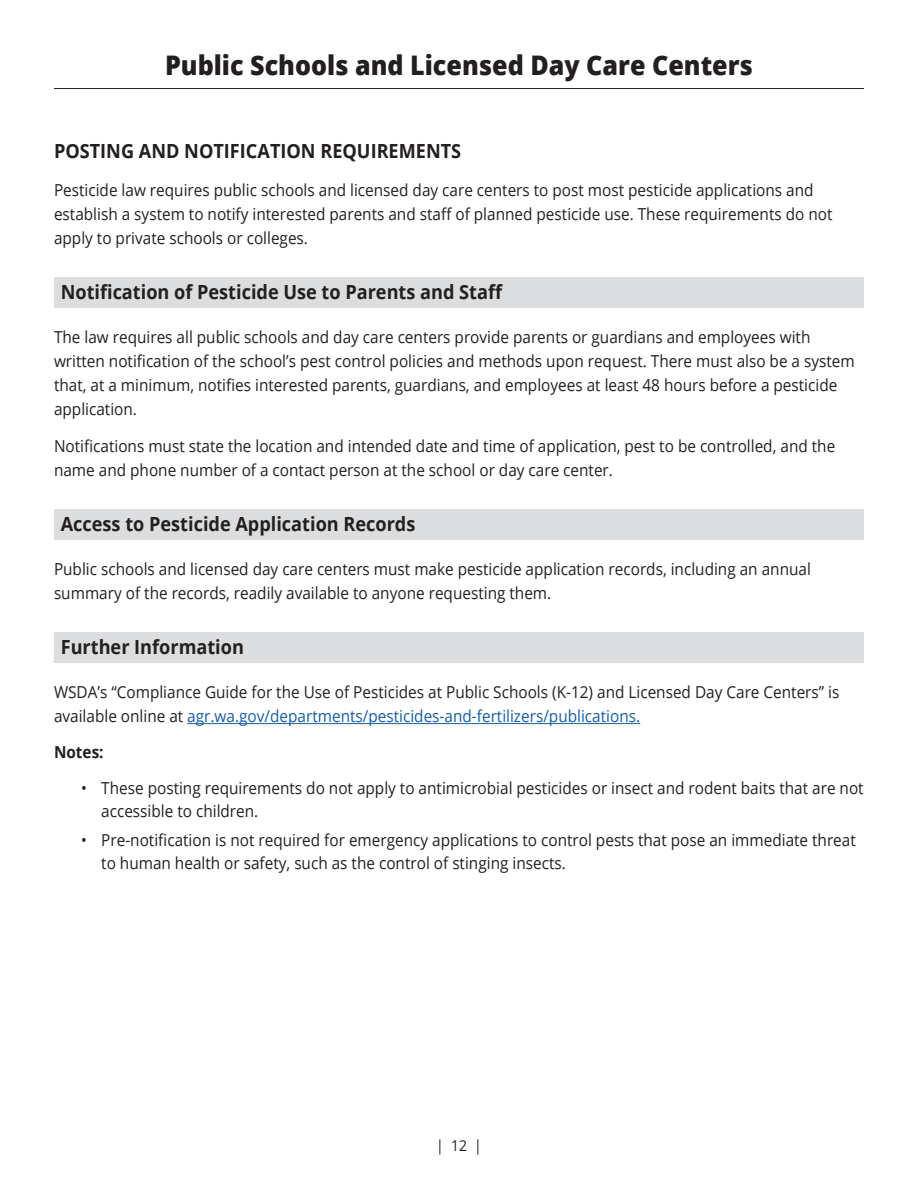
<style>
.page{position:relative;width:918px;height:1188px;background:#fff}
.page>*{position:absolute;margin:0;border:0;box-sizing:border-box;transform-origin:0 0}
.t1{font:800 27px "Open Sans";color:#231f20;scale:.93 1}
.t2{font:700 19.5px "Open Sans";color:#231f20;scale:.93 1}
.t3{font:16.5px/24px "Open Sans";color:#231f20;scale:.93 1}
.t4{font:700 16.5px "Open Sans";color:#231f20;scale:.93 1}
.t5{font:15px "Open Sans";color:#231f20;scale:.93 1}
.s1{color:#175d9e}
</style>
<div class="page">
<hr style="left:54px;top:88px;width:810px;height:1px;background:#231f20">
<div style="left:54px;top:277px;width:810px;height:31px;background:#dcdddf"></div>
<div style="left:54px;top:509px;width:810px;height:31px;background:#dcdddf"></div>
<div style="left:54px;top:632px;width:810px;height:31px;background:#dcdddf"></div>
<hr style="left:187px;top:723px;width:453px;height:1px;background:#175d9e">
<h1 class="t1" style="left:165px;top:44px;width:634px">Public Schools and Licensed Day Care Centers</h1>
<p class="t2" style="left:54px;top:138px;width:439px">POSTING AND NOTIFICATION REQUIREMENTS</p>
<p class="t3" style="left:54px;top:177px;width:839px">Pesticide law requires public schools and licensed day care centers to post most pesticide applications and establish a system to notify interested parents and staff of planned pesticide use. These requirements do not apply to private schools or colleges.</p>
<p class="t2" style="left:61px;top:278px;width:477px">Notification of Pesticide Use to Parents and Staff</p>
<p class="t3" style="left:54px;top:324px;width:863px">The law requires all public schools and day care centers provide parents or guardians and employees with written notification of the school’s pest control policies and methods upon request. There must also be a system that, at a minimum, notifies interested parents, guardians, and employees at least 48 hours before a pesticide application.</p>
<p class="t3" style="left:54px;top:434px;width:842px">Notifications must state the location and intended date and time of application, pest to be controlled, and the name and phone number of a contact person at the school or day care center.</p>
<p class="t2" style="left:61px;top:510px;width:383px">Access to Pesticide Application Records</p>
<p class="t3" style="left:54px;top:557px;width:815px">Public schools and licensed day care centers must make pesticide application records, including an annual summary of the records, readily available to anyone requesting them.</p>
<p class="t2" style="left:61px;top:633px;width:199px">Further Information</p>
<p class="t3" style="left:54px;top:680px;width:846px">WSDA’s “Compliance Guide for the Use of Pesticides at Public Schools (K-12) and Licensed Day Care Centers” is available online at <span class="s1">agr.wa.gov/departments/pesticides-and-fertilizers/publications.</span></p>
<p class="t4" style="left:54px;top:741px;width:55px">Notes:</p>
<p class="t3" style="left:101px;top:777px;width:821px;line-height:22.5px;text-indent:-20px">• These posting requirements do not apply to antimicrobial pesticides or insect and rodent baits that are not accessible to children.</p>
<p class="t3" style="left:101px;top:828px;width:813px;line-height:22.5px;text-indent:-20px">• Pre-notification is not required for emergency applications to control pests that pose an immediate threat to human health or safety, such as the control of stinging insects.</p>
<p class="t5" style="left:436px;top:1135px;width:51px">| 12 |</p>
</div>
